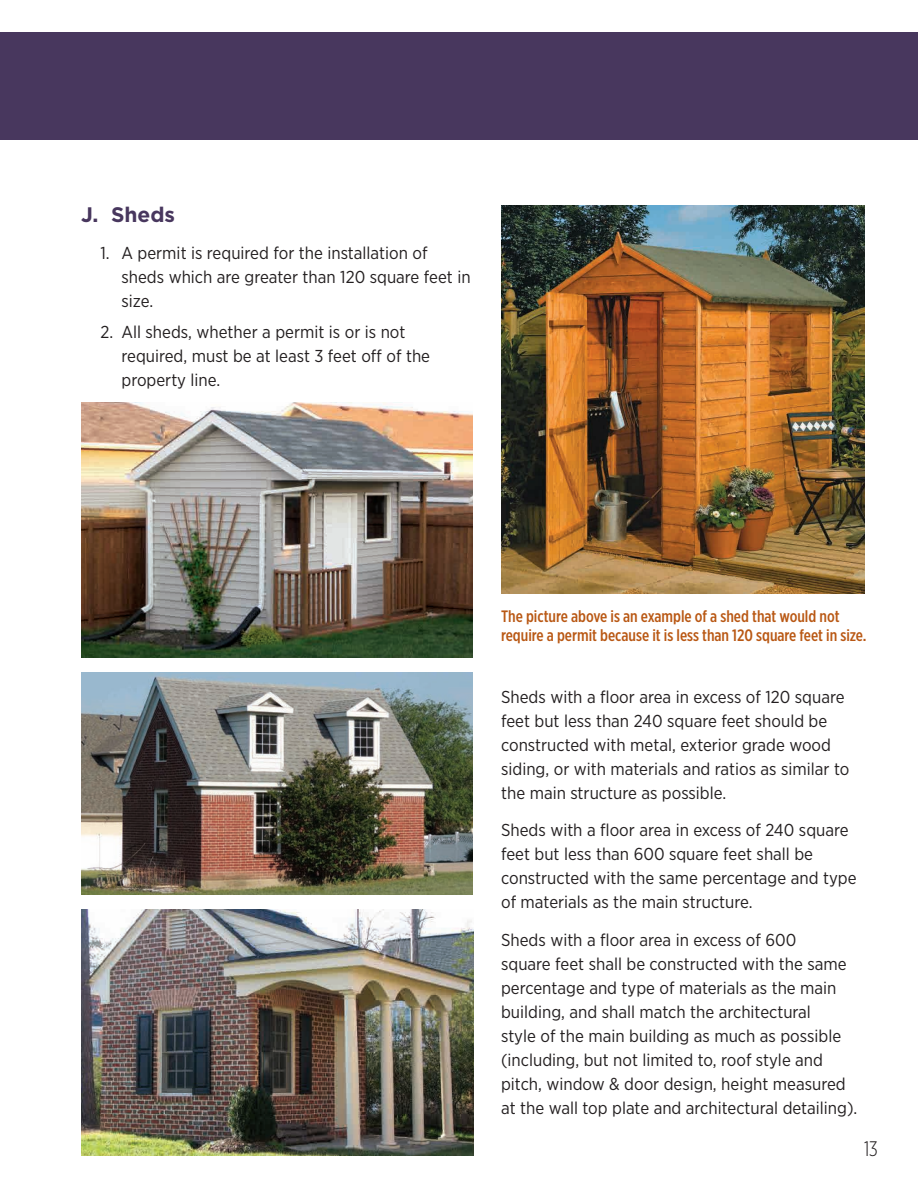
<style>
.page{position:relative;width:918px;height:1188px;background:#fff}
.page>*{position:absolute;margin:0;border:0;box-sizing:border-box;transform-origin:0 0}
.t1{font:700 21px "Gotham";color:#48375e}
.t2{font:300 21px "Gotham X Narrow";color:#231f20}
.Text{font:17.25px/24px "Gotham Narrow";color:#231f20}
.t3{font:500 16.5px/19.8px "Gotham X Narrow";color:#b95814}
</style>
<div class="page">
<div style="left:0;top:32px;width:918px;height:108px;background:#48375e"></div>
<img style="left:81px;top:673px;width:391px;height:221px">
<img style="left:82px;top:909px;width:391px;height:247px">
<img style="left:81px;top:403px;width:391px;height:255px">
<img style="left:501px;top:205px;width:364px;height:389px">
<p class="t1" style="left:81px;top:201px;width:96px">J. Sheds</p>
<p class="Text" style="left:122px;top:241px;width:351px;text-indent:-21px">1. A permit is required for the installation of sheds which are greater than 120 square feet in size.</p>
<p class="Text" style="left:122px;top:320px;width:310px;text-indent:-21px">2. All sheds, whether a permit is or is not required, must be at least 3 feet off of the property line.</p>
<p class="t3" style="left:501px;top:606px;width:367px">The picture above is an example of a shed that would not require a permit because it is less than 120 square feet in size.</p>
<p class="Text" style="left:501px;top:684px;width:350px">Sheds with a floor area in excess of 120 square feet but less than 240 square feet should be constructed with metal, exterior grade wood siding, or with materials and ratios as similar to the main structure as possible.</p>
<p class="Text" style="left:501px;top:818px;width:357px">Sheds with a floor area in excess of 240 square feet but less than 600 square feet shall be constructed with the same percentage and type of materials as the main structure.</p>
<p class="Text" style="left:501px;top:927px;width:358px">Sheds with a floor area in excess of 600<br>square feet shall be constructed with the same percentage and type of materials as the main building, and shall match the architectural<br>style of the main building as much as possible (including, but not limited to, roof style and pitch, window &amp; door design, height measured at the wall top plate and architectural detailing).</p>
<p class="t2" style="left:864px;top:1136px;width:15px">13</p>
</div>
